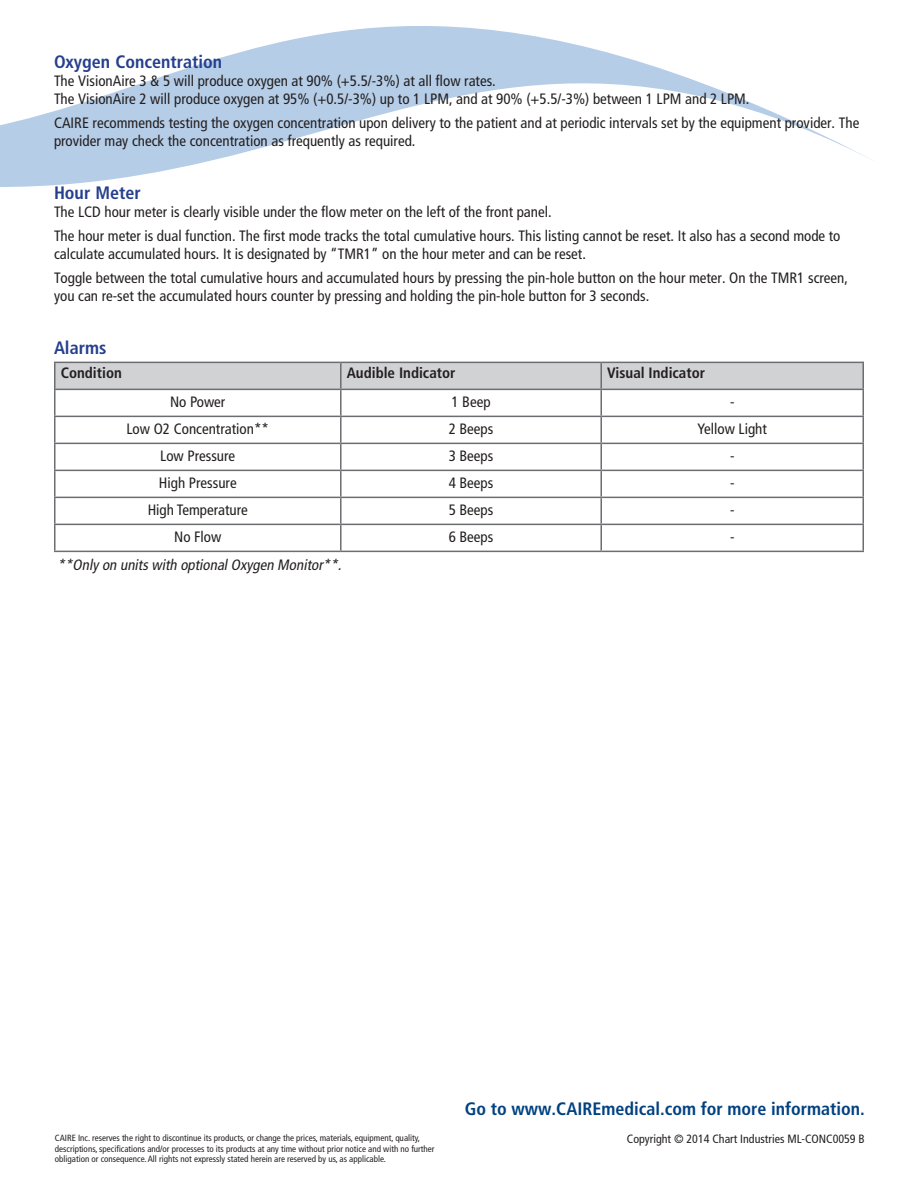
<style>
.page{position:relative;width:918px;height:1188px;background:#fff}
.page>*{position:absolute;margin:0;border:0;box-sizing:border-box;transform-origin:0 0}
.t1{font:700 condensed 18px "Frutiger";color:#014181}
.t2{font:700 condensed 18px "Frutiger";color:#253f8e}
.t3{font:condensed 15px/18px "Frutiger";color:#231f20}
.t4{font:italic condensed 15px "Frutiger";color:#231f20}
.t5{font:700 condensed 15px "Frutiger";color:#231f20}
.t6{font:condensed 12px "Frutiger";color:#231f20}
.t7{font:condensed 9px/10.8px "Frutiger";color:#231f20}
</style>
<div class="page">
<svg style="left:0;top:26px;width:872px;height:161px"></svg>
<svg style="left:56px;top:363px;width:806px;height:26px;background:#cfd0d2"></svg>
<hr style="left:54px;top:362px;width:287px;height:1px;background:#6c6d70">
<hr style="left:54px;top:363px;width:2px;height:26px;background:#6c6d70">
<hr style="left:341px;top:362px;width:260px;height:1px;background:#6c6d70">
<hr style="left:340px;top:363px;width:2px;height:26px;background:#6c6d70">
<hr style="left:601px;top:362px;width:263px;height:1px;background:#6c6d70">
<hr style="left:600px;top:363px;width:2px;height:26px;background:#6c6d70">
<hr style="left:862px;top:363px;width:2px;height:26px;background:#6c6d70">
<hr style="left:54px;top:389px;width:287px;height:1px;background:#6c6d70">
<hr style="left:54px;top:390px;width:2px;height:26px;background:#6c6d70">
<hr style="left:341px;top:389px;width:260px;height:1px;background:#6c6d70">
<hr style="left:340px;top:390px;width:2px;height:26px;background:#6c6d70">
<hr style="left:601px;top:389px;width:263px;height:1px;background:#6c6d70">
<hr style="left:600px;top:390px;width:2px;height:26px;background:#6c6d70">
<hr style="left:862px;top:390px;width:2px;height:26px;background:#6c6d70">
<hr style="left:54px;top:416px;width:287px;height:1px;background:#6c6d70">
<hr style="left:54px;top:417px;width:2px;height:26px;background:#6c6d70">
<hr style="left:341px;top:416px;width:260px;height:1px;background:#6c6d70">
<hr style="left:340px;top:417px;width:2px;height:26px;background:#6c6d70">
<hr style="left:601px;top:416px;width:263px;height:1px;background:#6c6d70">
<hr style="left:600px;top:417px;width:2px;height:26px;background:#6c6d70">
<hr style="left:862px;top:417px;width:2px;height:26px;background:#6c6d70">
<hr style="left:54px;top:443px;width:287px;height:1px;background:#6c6d70">
<hr style="left:54px;top:444px;width:2px;height:26px;background:#6c6d70">
<hr style="left:341px;top:443px;width:260px;height:1px;background:#6c6d70">
<hr style="left:340px;top:444px;width:2px;height:26px;background:#6c6d70">
<hr style="left:601px;top:443px;width:263px;height:1px;background:#6c6d70">
<hr style="left:600px;top:444px;width:2px;height:26px;background:#6c6d70">
<hr style="left:862px;top:444px;width:2px;height:26px;background:#6c6d70">
<hr style="left:54px;top:470px;width:287px;height:1px;background:#6c6d70">
<hr style="left:54px;top:471px;width:2px;height:26px;background:#6c6d70">
<hr style="left:341px;top:470px;width:260px;height:1px;background:#6c6d70">
<hr style="left:340px;top:471px;width:2px;height:26px;background:#6c6d70">
<hr style="left:601px;top:470px;width:263px;height:1px;background:#6c6d70">
<hr style="left:600px;top:471px;width:2px;height:26px;background:#6c6d70">
<hr style="left:862px;top:471px;width:2px;height:26px;background:#6c6d70">
<hr style="left:54px;top:497px;width:287px;height:1px;background:#6c6d70">
<hr style="left:54px;top:498px;width:2px;height:26px;background:#6c6d70">
<hr style="left:341px;top:497px;width:260px;height:1px;background:#6c6d70">
<hr style="left:340px;top:498px;width:2px;height:26px;background:#6c6d70">
<hr style="left:601px;top:497px;width:263px;height:1px;background:#6c6d70">
<hr style="left:600px;top:498px;width:2px;height:26px;background:#6c6d70">
<hr style="left:862px;top:498px;width:2px;height:26px;background:#6c6d70">
<hr style="left:54px;top:524px;width:287px;height:1px;background:#6c6d70">
<hr style="left:54px;top:525px;width:2px;height:26px;background:#6c6d70">
<hr style="left:341px;top:524px;width:260px;height:1px;background:#6c6d70">
<hr style="left:340px;top:525px;width:2px;height:26px;background:#6c6d70">
<hr style="left:601px;top:524px;width:263px;height:1px;background:#6c6d70">
<hr style="left:600px;top:525px;width:2px;height:26px;background:#6c6d70">
<hr style="left:862px;top:525px;width:2px;height:26px;background:#6c6d70">
<hr style="left:54px;top:551px;width:287px;height:1px;background:#6c6d70">
<hr style="left:341px;top:551px;width:260px;height:1px;background:#6c6d70">
<hr style="left:601px;top:551px;width:263px;height:1px;background:#6c6d70">
<p class="t2" style="left:54px;top:51px;width:170px">Oxygen Concentration</p>
<p class="t3" style="left:54px;top:71px;width:697px">The VisionAire 3 &amp; 5 will produce oxygen at 90% (+5.5/-3%) at all flow rates.<br>The VisionAire 2 will produce oxygen at 95% (+0.5/-3%) up to 1 LPM, and at 90% (+5.5/-3%) between 1 LPM and 2 LPM.</p>
<p class="t3" style="left:54px;top:113px;width:807px">CAIRE recommends testing the oxygen concentration upon delivery to the patient and at periodic intervals set by the equipment provider. The provider may check the concentration as frequently as required.</p>
<p class="t2" style="left:54px;top:182px;width:88px">Hour Meter</p>
<p class="t3" style="left:54px;top:200px;width:788px;line-height:24px">The LCD hour meter is clearly visible under the flow meter on the left of the front panel.<br>The hour meter is dual function. The first mode tracks the total cumulative hours. This listing cannot be reset. It also has a second mode to</p>
<p class="t3" style="left:54px;top:242px;width:796px;line-height:24px">calculate accumulated hours. It is designated by “TMR1” on the hour meter and can be reset.<br>Toggle between the total cumulative hours and accumulated hours by pressing the pin-hole button on the hour meter. On the TMR1 screen,</p>
<p class="t3" style="left:54px;top:287px;width:597px">you can re-set the accumulated hours counter by pressing and holding the pin-hole button for 3 seconds.</p>
<p class="t2" style="left:54px;top:337px;width:54px">Alarms</p>
<p class="t5" style="left:61px;top:364px;width:63px">Condition</p>
<p class="t5" style="left:347px;top:364px;width:110px">Audible Indicator</p>
<p class="t5" style="left:607px;top:364px;width:99px">Visual Indicator</p>
<p class="t3" style="left:170px;top:393px;width:57px">No Power</p>
<p class="t3" style="left:451px;top:393px;width:41px">1 Beep</p>
<p class="t3" style="left:730px;top:393px;width:6px">-</p>
<p class="t3" style="left:127px;top:420px;width:144px">Low O2 Concentration**</p>
<p class="t3" style="left:449px;top:420px;width:46px">2 Beeps</p>
<p class="t3" style="left:698px;top:420px;width:71px">Yellow Light</p>
<p class="t3" style="left:160px;top:447px;width:76px">Low Pressure</p>
<p class="t3" style="left:449px;top:447px;width:46px">3 Beeps</p>
<p class="t3" style="left:730px;top:447px;width:6px">-</p>
<p class="t3" style="left:159px;top:474px;width:79px">High Pressure</p>
<p class="t3" style="left:449px;top:474px;width:46px">4 Beeps</p>
<p class="t3" style="left:730px;top:474px;width:6px">-</p>
<p class="t3" style="left:148px;top:501px;width:102px">High Temperature</p>
<p class="t3" style="left:449px;top:501px;width:46px">5 Beeps</p>
<p class="t3" style="left:730px;top:501px;width:6px">-</p>
<p class="t3" style="left:174px;top:528px;width:49px">No Flow</p>
<p class="t3" style="left:449px;top:528px;width:46px">6 Beeps</p>
<p class="t3" style="left:730px;top:528px;width:6px">-</p>
<p class="t4" style="left:58px;top:556px;width:288px">**Only on unitswith optionalOxygen Monitor**.</p>
<p class="t1" style="left:465px;top:1098px;width:401px">Go to www.CAIREmedical.com for more information.</p>
<p class="t7" style="left:55px;top:1132px;width:367px">CAIRE Inc. reserves the right to discontinue its products, or change the prices, materials, equipment, quality,</p>
<p class="t6" style="left:627px;top:1132px;width:239px">Copyright © 2014 Chart Industries ML-CONC0059 B</p>
<p class="t7" style="left:55px;top:1143px;width:381px">descriptions, specifications and/or processes to its products at any time without prior notice and with no further obligation or consequence. All rights not expressly stated herein are reserved by us, as applicable.</p>
</div>
